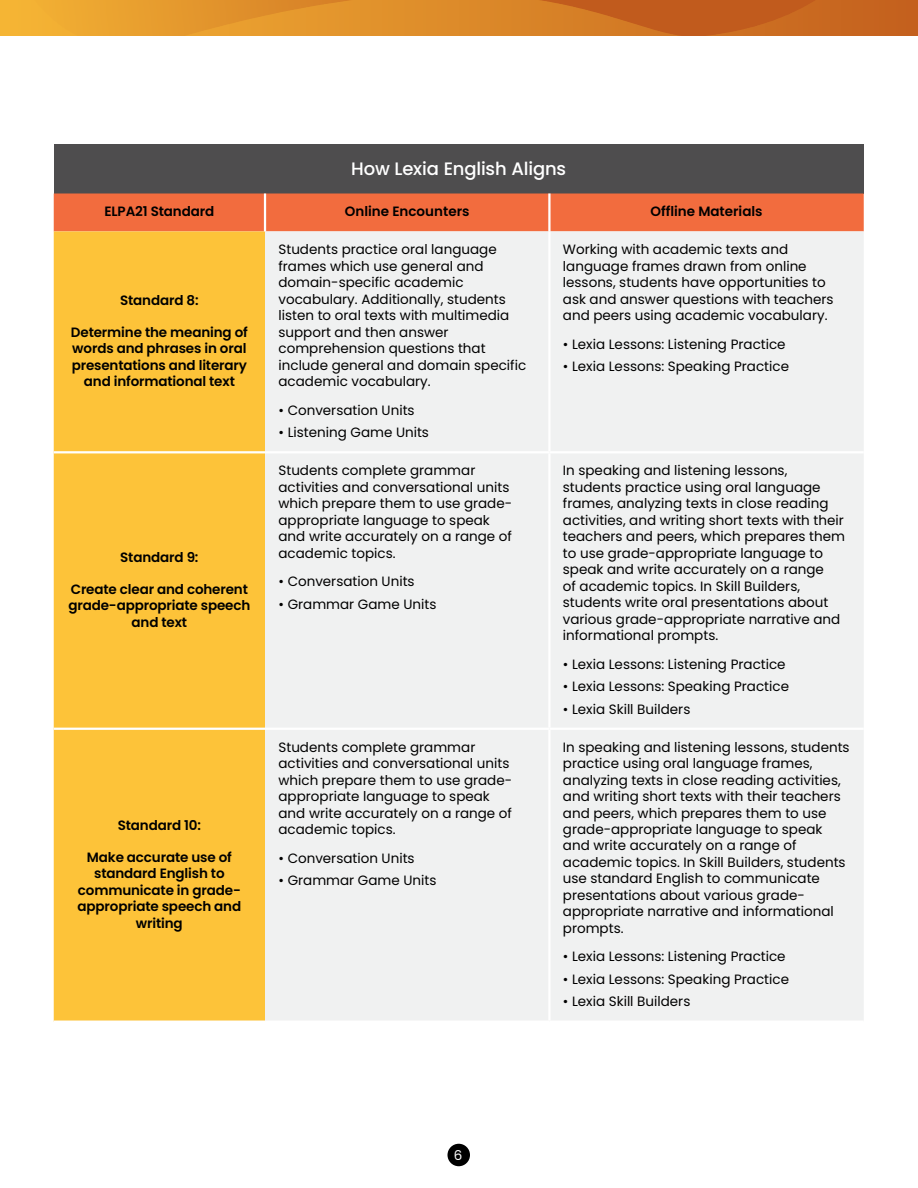
<style>
.page{position:relative;width:918px;height:1188px;background:#fff}
.page>*{position:absolute;margin:0;border:0;box-sizing:border-box;transform-origin:0 0}
.t1{font:500 18px "Poppins";letter-spacing:-.01em;color:#fff}
.t2{font:13.5px/16.5px "Poppins";color:#000}
.t3{font:600 13.5px/16.5px "Poppins";letter-spacing:-.01em;color:#000;text-align:center}
.t4{font:13.5px "Poppins";color:#fff}
</style>
<div class="page">
<img style="left:0;top:0;width:918px;height:36px">
<img style="left:34px;top:0;width:782px;height:36px">
<div style="left:447px;top:1144px;width:23px;height:22px;background:#000;border-radius:50%"></div>
<div style="left:54px;top:144px;width:810px;height:50px;background:#4e4d4e"></div>
<div style="left:54px;top:194px;width:810px;height:37px;background:#f26c3e"></div>
<div style="left:54px;top:231px;width:211px;height:790px;background:#fdc339"></div>
<div style="left:265px;top:231px;width:599px;height:789px;background:#f0f1f1"></div>
<hr style="left:264px;top:194px;width:2px;height:37px;background:#fff">
<hr style="left:54px;top:451px;width:211px;height:2px;background:#fff">
<hr style="left:265px;top:451px;width:284px;height:2px;background:#fff">
<hr style="left:549px;top:451px;width:315px;height:2px;background:#fff">
<hr style="left:54px;top:728px;width:211px;height:2px;background:#fff">
<hr style="left:265px;top:728px;width:284px;height:2px;background:#fff">
<hr style="left:549px;top:728px;width:315px;height:2px;background:#fff">
<hr style="left:548px;top:194px;width:3px;height:37px;background:#fff">
<hr style="left:548px;top:231px;width:3px;height:220px;background:#fff">
<hr style="left:548px;top:453px;width:3px;height:275px;background:#fff">
<hr style="left:548px;top:730px;width:3px;height:291px;background:#fff">
<h1 class="t1" style="left:351px;top:158px;width:217px">How Lexia English Aligns</h1>
<p class="t3" style="left:105px;top:205px;width:111px">ELPA21 Standard</p>
<p class="t3" style="left:345px;top:205px;width:126px">Online Encounters</p>
<p class="t3" style="left:650px;top:205px;width:114px">Offline Materials</p>
<p class="t3" style="left:120px;top:294px;width:80px">Standard 8:</p>
<p class="t3" style="left:71px;top:325px;width:178px">Determine the meaning of words and phrases in oral presentations and literary and informational text</p>
<p class="t3" style="left:120px;top:550px;width:80px">Standard 9:</p>
<p class="t3" style="left:68px;top:582px;width:184px">Create clear and coherent grade-appropriate speech and text</p>
<p class="t2" style="left:279px;top:241px;width:249px">Students practice oral language frames which use general and domain-specific academic vocabulary. Additionally, students listen to oral texts with multimedia support and then answer comprehension questions that include general and domain specific academic vocabulary.</p>
<p class="t2" style="left:279px;top:403px;width:138px">• Conversation Units</p>
<p class="t2" style="left:279px;top:426px;width:152px">• Listening Game Units</p>
<p class="t2" style="left:279px;top:462px;width:235px">Students complete grammar activities and conversational units which prepare them to use grade&shy;appropriate language to speak and write accurately on a range of academic topics.</p>
<p class="t2" style="left:279px;top:575px;width:138px">• Conversation Units</p>
<p class="t2" style="left:279px;top:597px;width:159px">• Grammar Game Units</p>
<p class="t3" style="left:118px;top:819px;width:85px">Standard 10:</p>
<p class="t3" style="left:78px;top:850px;width:165px">Make accurate use of standard English to communicate in grade&shy;appropriate speech and writing</p>
<p class="t2" style="left:279px;top:739px;width:235px">Students complete grammar activities and conversational units which prepare them to use grade&shy;appropriate language to speak and write accurately on a range of academic topics.</p>
<p class="t2" style="left:279px;top:851px;width:138px">• Conversation Units</p>
<p class="t2" style="left:279px;top:873px;width:159px">• Grammar Game Units</p>
<p class="t2" style="left:563px;top:241px;width:272px">Working with academic texts and language frames drawn from online lessons, students have opportunities to ask and answer questions with teachers and peers using academic vocabulary.</p>
<p class="t2" style="left:563px;top:337px;width:224px">• Lexia Lessons: Listening Practice</p>
<p class="t2" style="left:563px;top:360px;width:228px">• Lexia Lessons: Speaking Practice</p>
<p class="t2" style="left:563px;top:462px;width:284px">In speaking and listening lessons, students practice using oral language frames, analyzing texts in close reading activities, and writing short texts with their teachers and peers, which prepares them to use grade-appropriate language to speak and write accurately on a range<br>of academic topics. In Skill Builders, students write oral presentations about various grade-appropriate narrative and informational prompts.</p>
<p class="t2" style="left:563px;top:657px;width:224px">• Lexia Lessons: Listening Practice</p>
<p class="t2" style="left:563px;top:680px;width:228px">• Lexia Lessons: Speaking Practice</p>
<p class="t2" style="left:563px;top:702px;width:129px">• Lexia Skill Builders</p>
<p class="t2" style="left:563px;top:739px;width:288px">In speaking and listening lessons, students practice using oral language frames, analyzing texts in close reading activities, and writing short texts with their teachers and peers, which prepares them to use grade-appropriate language to speak and write accurately on a range of academic topics. In Skill Builders, students use standard English to communicate presentations about various grade&shy;appropriate narrative and informational prompts.</p>
<p class="t2" style="left:563px;top:950px;width:224px">• Lexia Lessons: Listening Practice</p>
<p class="t2" style="left:563px;top:972px;width:228px">• Lexia Lessons: Speaking Practice</p>
<p class="t2" style="left:563px;top:995px;width:129px">• Lexia Skill Builders</p>
<p class="t4" style="left:454px;top:1147px;width:10px">6</p>
</div>
